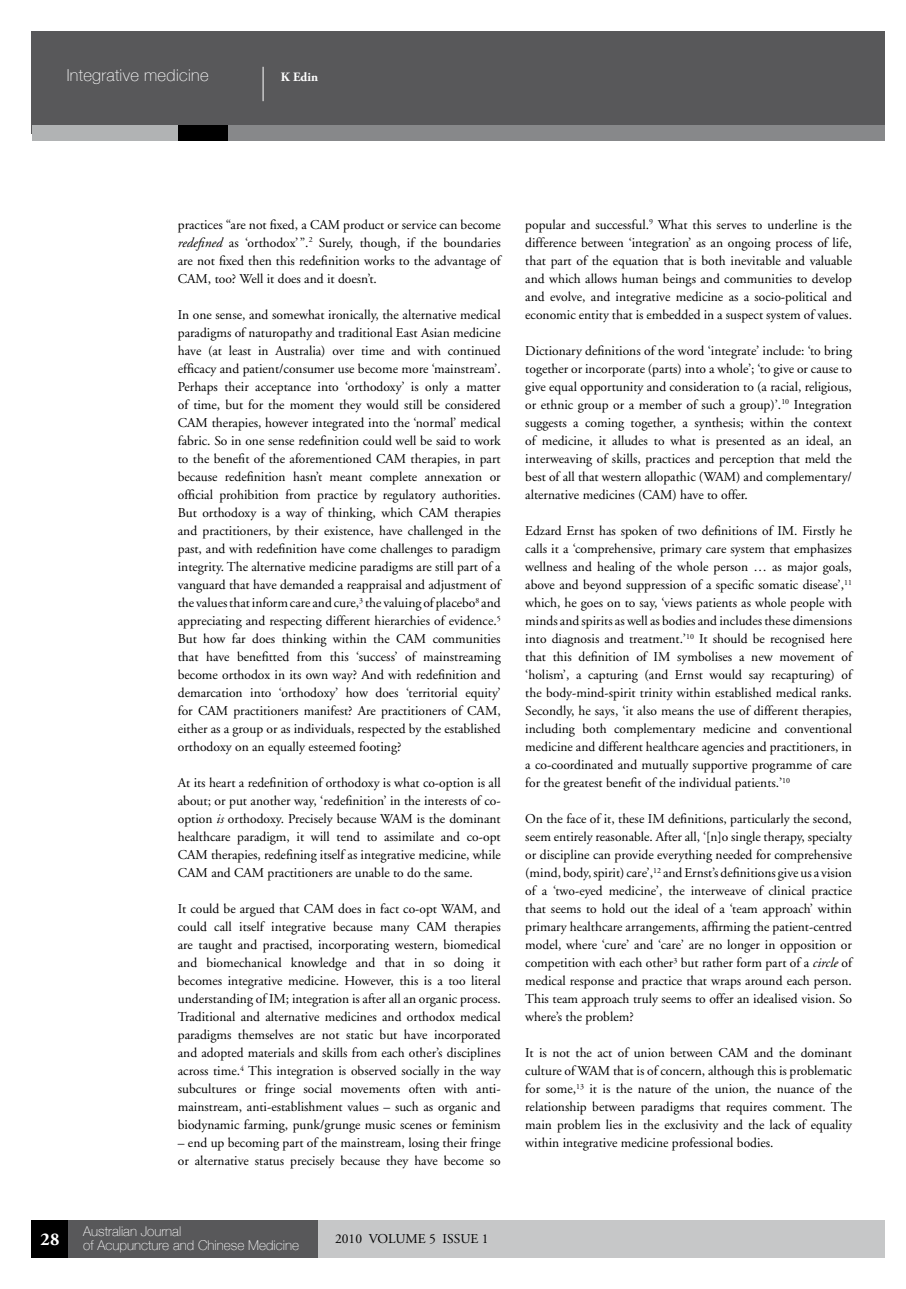
<style>
.page{position:relative;width:906px;height:1289px;background:#fff}
.page>*{position:absolute;margin:0;border:0;box-sizing:border-box;transform-origin:0 0}
.t1{font:700 18px "Adobe Garamond Pro";color:#fff}
.t2{font:100 16.5px "Helvetica Neue";letter-spacing:.02em;color:#fff}
.t3{font:13.5px/18px "Adobe Garamond";color:#000;text-align:justify}
.t4{font:100 13.5px "Helvetica Neue";color:#fff}
.t5{font:13.5px "Adobe Garamond Pro";color:#000}
.t6{font:700 12.75px "Adobe Garamond Pro";color:#fff}
.s1{font-style:italic}
</style>
<div class="page">
<div style="left:32px;top:31px;width:852px;height:103px;background:#58585a"></div>
<div style="left:32px;top:125px;width:852px;height:16px;background:#b1b3b4"></div>
<div style="left:178px;top:125px;width:706px;height:16px;background:#000"></div>
<div style="left:229px;top:125px;width:655px;height:16px;background:#87888a"></div>
<div style="left:32px;top:1220px;width:852px;height:37px;background:#c6c7c8"></div>
<div style="left:68px;top:1220px;width:250px;height:37px;background:#58585a"></div>
<div style="left:32px;top:1220px;width:36px;height:37px;background:#000"></div>
<hr style="left:263px;top:67px;width:1px;height:34px;background:#fff">
<p class="t2" style="left:67px;top:66px;width:143px">Integrative medicine</p>
<p class="t6" style="left:281px;top:70px;width:39px">K Edin</p>
<h1 class="t1" style="left:41px;top:1229px;width:20px">28</h1>
<p class="t3" style="left:178px;top:216px;width:324px">practices “are not fixed, a CAM product or service can become <span class="s1">redefined</span> as ‘orthodox’ ”.<sup>2</sup> Surely, though, if the boundaries are not fixed then this redefinition works to the advantage of CAM, too? Well it does and it doesn’t.</p>
<p class="t3" style="left:178px;top:306px;width:324px">In one sense, and somewhat ironically, the alternative medical paradigms of naturopathy and traditional East Asian medicine have (at least in Australia) over time and with continued efficacy and patient/consumer use become more ‘mainstream’.<br>Perhaps their acceptance into ‘orthodoxy’ is only a matter of time, but for the moment they would still be considered CAM therapies, however integrated into the ‘normal’ medical fabric. So in one sense redefinition could well be said to work to the benefit of the aforementioned CAM therapies, in part because redefinition hasn’t meant complete annexation or official prohibition from practice by regulatory authorities.<br>But orthodoxy is a way of thinking, which CAM therapies and practitioners, by their existence, have challenged in the past, and with redefinition have come challenges to paradigm integrity. The alternative medicine paradigms are still part of a vanguard that have demanded a reappraisal and adjustment of the values that inform care and cure,<sup>3</sup> the valuing of placebo<sup>8</sup> and appreciating and respecting different hierarchies of evidence.<sup>5<br></sup>But how far does thinking within the CAM communities that have benefitted from this ‘success’ of mainstreaming become orthodox in its own way? And with redefinition and demarcation into ‘orthodoxy’ how does ‘territorial equity’ for CAM practitioners manifest? Are practitioners of CAM, either as a group or as individuals, respected by the established orthodoxy on an equally esteemed footing?</p>
<p class="t3" style="left:178px;top:774px;width:324px">At its heart a redefinition of orthodoxy is what co-option is all about; or put another way, ‘redefinition’ in the interests of co&shy;option <span class="s1">is</span> orthodoxy. Precisely because WAM is the dominant healthcare paradigm, it will tend to assimilate and co-opt CAM therapies, redefining itself as integrative medicine, while CAM and CAM practitioners are unable to do the same.</p>
<p class="t3" style="left:178px;top:900px;width:324px">It could be argued that CAM does in fact co-opt WAM, and could call itself integrative because many CAM therapies are taught and practised, incorporating western, biomedical and biomechanical knowledge and that in so doing it becomes integrative medicine. However, this is a too literal understanding of IM; integration is after all an organic process.<br>Traditional and alternative medicines and orthodox medical paradigms themselves are not static but have incorporated and adopted materials and skills from each other’s disciplines across time.<sup>4</sup> This integration is observed socially in the way subcultures or fringe social movements often with anti&shy;mainstream, anti-establishment values – such as organic and biodynamic farming, punk/grunge music scenes or feminism</p>
<p class="t3" style="left:178px;top:1134px;width:324px">– end up becoming part of the mainstream, losing their fringe or alternative status precisely because they have become so</p>
<p class="t3" style="left:525px;top:216px;width:328px">popular and successful.<sup>9</sup> What this serves to underline is the difference between ‘integration’ as an ongoing process of life, that part of the equation that is both inevitable and valuable and which allows human beings and communities to develop and evolve, and integrative medicine as a socio-political and economic entity that is embedded in a suspect system of values.</p>
<p class="t3" style="left:525px;top:342px;width:328px">Dictionary definitions of the word ‘integrate’ include: ‘to bring together or incorporate (parts) into a whole’; ‘to give or cause to give equal opportunity and consideration to (a racial, religious, or ethnic group or a member of such a group)’.<sup>10</sup> Integration suggests a coming together, a synthesis; within the context of medicine, it alludes to what is presented as an ideal, an interweaving of skills, practices and perception that meld the best of all that western allopathic (WAM) and complementary/ alternative medicines (CAM) have to offer.</p>
<p class="t3" style="left:525px;top:522px;width:328px">Edzard Ernst has spoken of two definitions of IM. Firstly he calls it a ‘comprehensive, primary care system that emphasizes wellness and healing of the whole person … as major goals, above and beyond suppression of a specific somatic disease’,<sup>11 </sup>which, he goes on to say, ‘views patients as whole people with minds and spirits as well as bodies and includes these dimensions into diagnosis and treatment.’<sup>10</sup> It should be recognised here that this definition of IM symbolises a new movement of ‘holism’, a capturing (and Ernst would say recapturing) of the body-mind-spirit trinity within established medical ranks.<br>Secondly, he says, ‘it also means the use of different therapies, including both complementary medicine and conventional medicine and different healthcare agencies and practitioners, in a co-coordinated and mutually supportive programme of care for the greatest benefit of the individual patients.’<sup>10</sup></p>
<p class="t3" style="left:525px;top:810px;width:328px">On the face of it, these IM definitions, particularly the second, seem entirely reasonable. After all, ‘[n]o single therapy, specialty or discipline can provide everything needed for comprehensive (mind, body, spirit) care’,<sup>12</sup> and Ernst’s definitions give us a vision of a ‘two-eyed medicine’, the interweave of clinical practice that seems to hold out the ideal of a ‘team approach’ within primary healthcare arrangements, affirming the patient-centred model, where ‘cure’ and ‘care’ are no longer in opposition or competition with each other<sup>3</sup> but rather form part of a <span class="s1">circle</span> of medical response and practice that wraps around each person.<br>This team approach truly seems to offer an idealised vision. So where’s the problem?</p>
<p class="t3" style="left:525px;top:1044px;width:328px">It is not the act of union between CAM and the dominant culture of WAM that is of concern, although this is problematic for some,<sup>13</sup> it is the nature of the union, the nuance of the relationship between paradigms that requires comment. The main problem lies in the exclusivity and the lack of equality within integrative medicine professional bodies.</p>
<p class="t4" style="left:83px;top:1223px;width:100px">Australian Journal</p>
<p class="t4" style="left:83px;top:1237px;width:217px">of Acupuncture and Chinese Medicine</p>
<p class="t5" style="left:335px;top:1230px;width:155px">2010 VOLUME 5 ISSUE 1</p>
</div>
